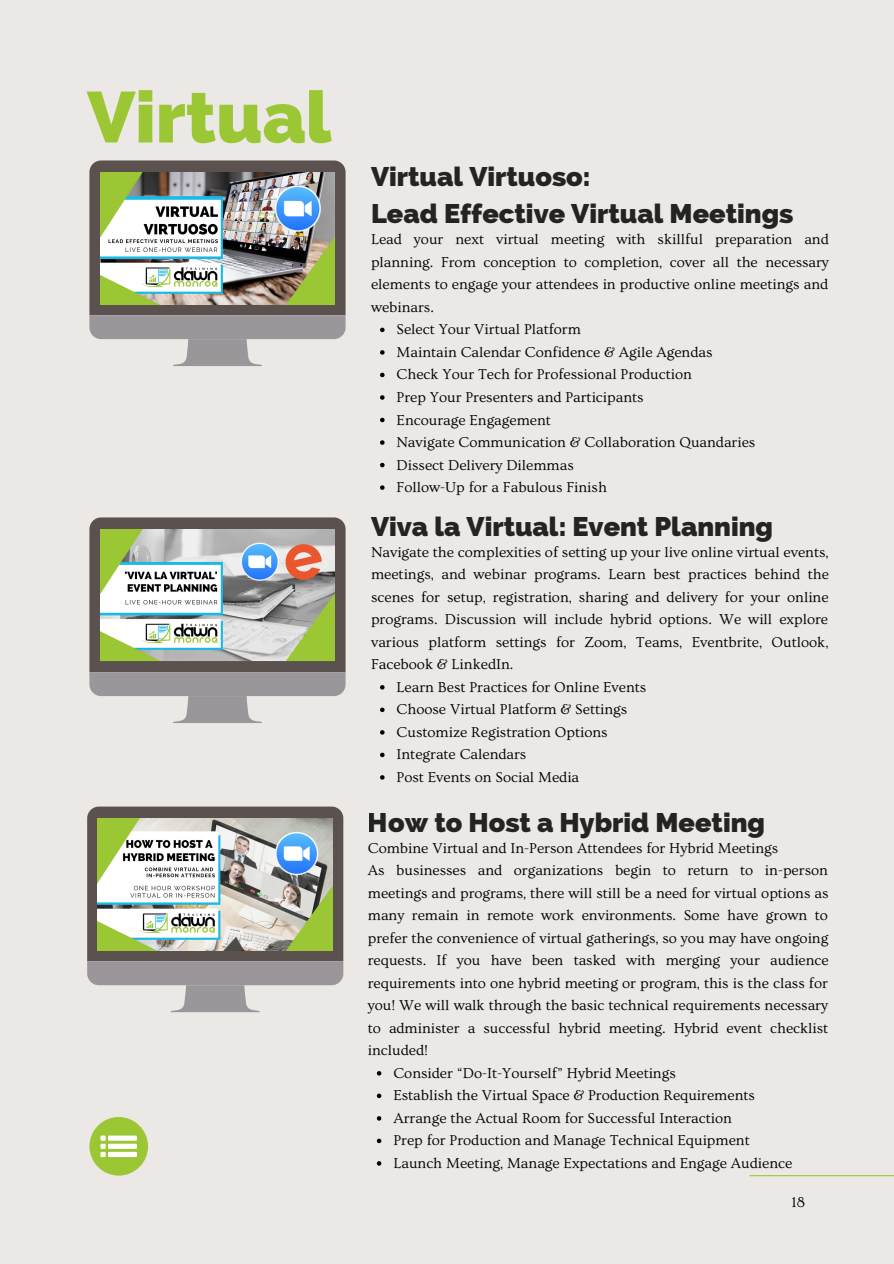
<style>
.page{position:relative;width:894px;height:1264px;background:#fff}
.page>*{position:absolute;margin:0;border:0;box-sizing:border-box;transform-origin:0 0}
.t1{font:800 71.7px "Raleway";color:#9cc735}
.t2{font:800 27px/37.2px "Raleway";color:#000}
.t3{font:15px/22.5px "Ovo";color:#000;text-align:justify}
</style>
<div class="page">
<div style="left:0;top:0;width:893px;height:1263px;background:#ebe8e5"></div>
<svg style="left:89px;top:160px;width:256px;height:206px"></svg>
<img style="left:100px;top:173px;width:234px;height:131px">
<svg style="left:380px;top:327px;width:4px;height:5px"></svg>
<svg style="left:380px;top:350px;width:4px;height:5px"></svg>
<svg style="left:380px;top:373px;width:4px;height:4px"></svg>
<svg style="left:380px;top:395px;width:4px;height:5px"></svg>
<svg style="left:380px;top:418px;width:4px;height:4px"></svg>
<svg style="left:380px;top:440px;width:4px;height:5px"></svg>
<svg style="left:380px;top:463px;width:4px;height:4px"></svg>
<svg style="left:380px;top:485px;width:4px;height:5px"></svg>
<svg style="left:89px;top:517px;width:256px;height:206px"></svg>
<img style="left:100px;top:529px;width:234px;height:132px">
<svg style="left:380px;top:685px;width:4px;height:4px"></svg>
<svg style="left:380px;top:707px;width:4px;height:5px"></svg>
<svg style="left:380px;top:730px;width:4px;height:4px"></svg>
<svg style="left:380px;top:752px;width:4px;height:5px"></svg>
<svg style="left:380px;top:775px;width:4px;height:4px"></svg>
<svg style="left:87px;top:806px;width:256px;height:206px"></svg>
<img style="left:98px;top:818px;width:234px;height:132px">
<svg style="left:377px;top:1071px;width:4px;height:4px"></svg>
<svg style="left:377px;top:1093px;width:4px;height:5px"></svg>
<svg style="left:377px;top:1116px;width:4px;height:4px"></svg>
<svg style="left:377px;top:1138px;width:4px;height:5px"></svg>
<svg style="left:377px;top:1161px;width:4px;height:4px"></svg>
<hr style="left:749px;top:1175px;width:144px;height:1px;background:#9cc735">
<div style="left:89px;top:1116px;width:59px;height:59px;background:#9cc735;border-radius:50%"></div>
<div style="left:108px;top:1143px;width:29px;height:5px;background:#fff"></div>
<div style="left:108px;top:1135px;width:29px;height:5px;background:#fff"></div>
<div style="left:108px;top:1151px;width:29px;height:5px;background:#fff"></div>
<svg style="left:100px;top:1135px;width:6px;height:21px"></svg>
<p class="t1" style="left:87px;top:75px;width:246px">Virtual</p>
<h2 class="t2" style="left:371px;top:158px;width:424px">Virtual Virtuoso:<br>Lead Effective Virtual Meetings</h2>
<p class="t3" style="left:371px;top:228px;width:459px">Lead your next virtual meeting with skillful preparation and planning. From conception to completion, cover all the necessary elements to engage your attendees in productive online meetings and webinars.</p>
<p class="t3" style="left:396px;top:318px;width:186px">Select Your Virtual Platform</p>
<p class="t3" style="left:396px;top:341px;width:317px">Maintain Calendar Confidence &amp; Agile Agendas</p>
<p class="t3" style="left:396px;top:363px;width:297px">Check Your Tech for Professional Production</p>
<p class="t3" style="left:396px;top:386px;width:248px">Prep Your Presenters and Participants</p>
<p class="t3" style="left:396px;top:409px;width:156px">Encourage Engagement</p>
<p class="t3" style="left:396px;top:431px;width:360px">Navigate Communication &amp; Collaboration Quandaries</p>
<p class="t3" style="left:396px;top:454px;width:179px">Dissect Delivery Dilemmas</p>
<p class="t3" style="left:396px;top:476px;width:212px">Follow-Up for a Fabulous Finish</p>
<h2 class="t2" style="left:371px;top:508px;width:403px">Viva la Virtual: Event Planning</h2>
<p class="t3" style="left:371px;top:541px;width:459px">Navigate the complexities of setting up your live online virtual events, meetings, and webinar programs. Learn best practices behind the scenes for setup, registration, sharing and delivery for your online programs. Discussion will include hybrid options. We will explore various platform settings for Zoom, Teams, Eventbrite, Outlook, Facebook &amp; LinkedIn.</p>
<p class="t3" style="left:396px;top:676px;width:251px">Learn Best Practices for Online Events</p>
<p class="t3" style="left:396px;top:698px;width:232px">Choose Virtual Platform &amp; Settings</p>
<p class="t3" style="left:396px;top:721px;width:212px">Customize Registration Options</p>
<p class="t3" style="left:396px;top:743px;width:131px">Integrate Calendars</p>
<p class="t3" style="left:396px;top:766px;width:184px">Post Events on Social Media</p>
<h2 class="t2" style="left:368px;top:804px;width:398px">How to Host a Hybrid Meeting</h2>
<p class="t3" style="left:368px;top:836px;width:412px">Combine Virtual and In-Person Attendees for Hybrid Meetings</p>
<p class="t3" style="left:368px;top:859px;width:462px">As businesses and organizations begin to return to in-person meetings and programs, there will still be a need for virtual options as many remain in remote work environments. Some have grown to prefer the convenience of virtual gatherings, so you may have ongoing requests. If you have been tasked with merging your audience requirements into one hybrid meeting or program, this is the class for you! We will walk through the basic technical requirements necessary to administer a successful hybrid meeting. Hybrid event checklist included!</p>
<p class="t3" style="left:393px;top:1062px;width:284px">Consider “Do-It-Yourself” Hybrid Meetings</p>
<p class="t3" style="left:393px;top:1084px;width:363px">Establish the Virtual Space &amp; Production Requirements</p>
<p class="t3" style="left:393px;top:1107px;width:340px">Arrange the Actual Room for Successful Interaction</p>
<p class="t3" style="left:393px;top:1129px;width:358px">Prep for Production and Manage Technical Equipment</p>
<p class="t3" style="left:393px;top:1152px;width:400px">Launch Meeting, Manage Expectations and Engage Audience</p>
<p class="t3" style="left:791px;top:1190px;width:15px">18</p>
</div>
